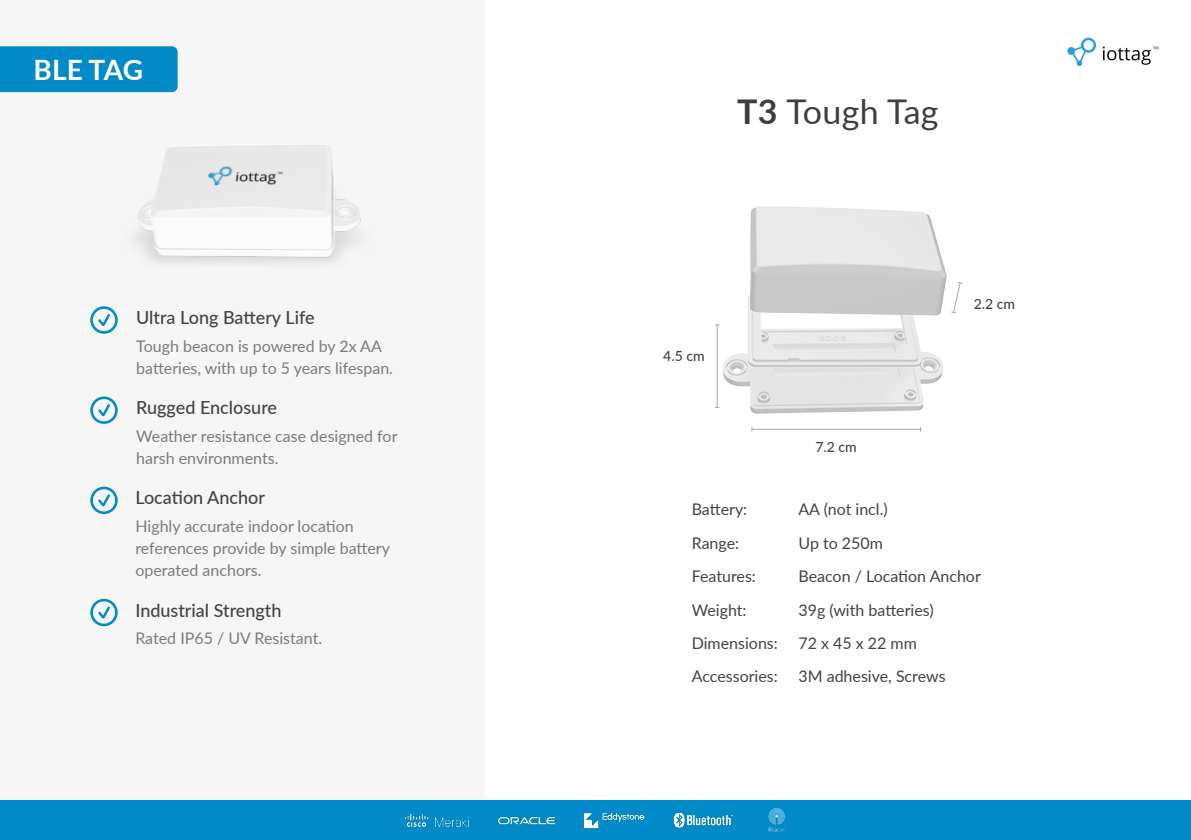
<style>
.page{position:relative;width:1191px;height:840px;background:#fff}
.page>*{position:absolute;margin:0;border:0;box-sizing:border-box;transform-origin:0 0}
.Hearder_2{font:34px "Lato";letter-spacing:.01em;color:#3e3e3f}
.Hearder_2-2{font:700 28px "Lato";color:#fff}
.t1{font:500 18px "Lato";color:#434343}
.t2{font:16px/22px "Lato";color:#7b7b7b}
.t3{font:16px "Lato";color:#434343}
.t4{font:500 14px "Lato";color:#434343}
.s1{font-weight:700}
</style>
<div class="page">
<div style="left:0;top:0;width:485px;height:806px;background:#f6f6f6"></div>
<div style="left:0;top:800px;width:1191px;height:39px;background:#008ac7"></div>
<svg style="left:1067px;top:38px;width:29px;height:28px"></svg>
<svg style="left:1103px;top:46px;width:55px;height:19px"></svg>
<img style="left:499px;top:816px;width:55px;height:9px">
<img style="left:583px;top:812px;width:61px;height:17px">
<img style="left:675px;top:812px;width:58px;height:16px">
<img style="left:768px;top:808px;width:18px;height:23px">
<img style="left:404px;top:813px;width:65px;height:14px">
<img style="left:722px;top:373px;width:221px;height:40px">
<img style="left:723px;top:324px;width:220px;height:49px">
<img style="left:748px;top:206px;width:198px;height:118px">
<svg style="left:90px;top:306px;width:28px;height:27px"></svg>
<svg style="left:90px;top:396px;width:28px;height:27px"></svg>
<svg style="left:90px;top:486px;width:28px;height:27px"></svg>
<svg style="left:90px;top:598px;width:28px;height:28px"></svg>
<img style="left:135px;top:145px;width:226px;height:118px">
<hr style="left:752px;top:428px;width:168px;height:1px;background:#a6a6a6">
<hr style="left:716px;top:325px;width:1px;height:82px;background:#a6a6a6">
<svg style="left:951px;top:282px;width:12px;height:32px"></svg>
<div style="left:0;top:46px;width:178px;height:46px;background:#008ac7"></div>
<p class="Hearder_2-2" style="left:33px;top:50px;width:111px">BLE TAG</p>
<p class="t1" style="left:136px;top:304px;width:180px">Ultra Long Battery Life</p>
<p class="t2" style="left:136px;top:334px;width:258px">Tough beacon is powered by 2x AA batteries, with up to 5 years lifespan.</p>
<p class="t1" style="left:136px;top:394px;width:142px">Rugged Enclosure</p>
<p class="t2" style="left:136px;top:424px;width:263px">Weather resistance case designed for harsh environments.</p>
<p class="t1" style="left:135px;top:484px;width:131px">Location Anchor</p>
<p class="t2" style="left:135px;top:514px;width:256px">Highly accurate indoor location references provide by simple battery operated anchors.</p>
<p class="t1" style="left:135px;top:596px;width:148px">Industrial Strength</p>
<p class="t2" style="left:135px;top:626px;width:188px">Rated IP65 / UV Resistant.</p>
<p class="Hearder_2" style="left:737px;top:87px;width:203px"><span class="s1">T3</span> Tough Tag</p>
<p class="t4" style="left:663px;top:346px;width:43px">4.5 cm</p>
<p class="t4" style="left:815px;top:437px;width:43px">7.2 cm</p>
<p class="t4" style="left:973px;top:293px;width:43px">2.2 cm</p>
<p class="t3" style="left:692px;top:498px;width:57px">Battery:</p>
<p class="t3" style="left:692px;top:531px;width:49px">Range:</p>
<p class="t3" style="left:692px;top:564px;width:66px">Features:</p>
<p class="t3" style="left:692px;top:598px;width:56px">Weight:</p>
<p class="t3" style="left:692px;top:631px;width:88px">Dimensions:</p>
<p class="t3" style="left:692px;top:664px;width:88px">Accessories:</p>
<p class="t3" style="left:798px;top:498px;width:91px">AA (not incl.)</p>
<p class="t3" style="left:798px;top:531px;width:86px">Up to 250m</p>
<p class="t3" style="left:798px;top:564px;width:184px">Beacon / Location Anchor</p>
<p class="t3" style="left:798px;top:598px;width:137px">39g (with batteries)</p>
<p class="t3" style="left:798px;top:631px;width:120px">72 x 45 x 22 mm</p>
<p class="t3" style="left:798px;top:664px;width:149px">3M adhesive, Screws</p>
</div>
